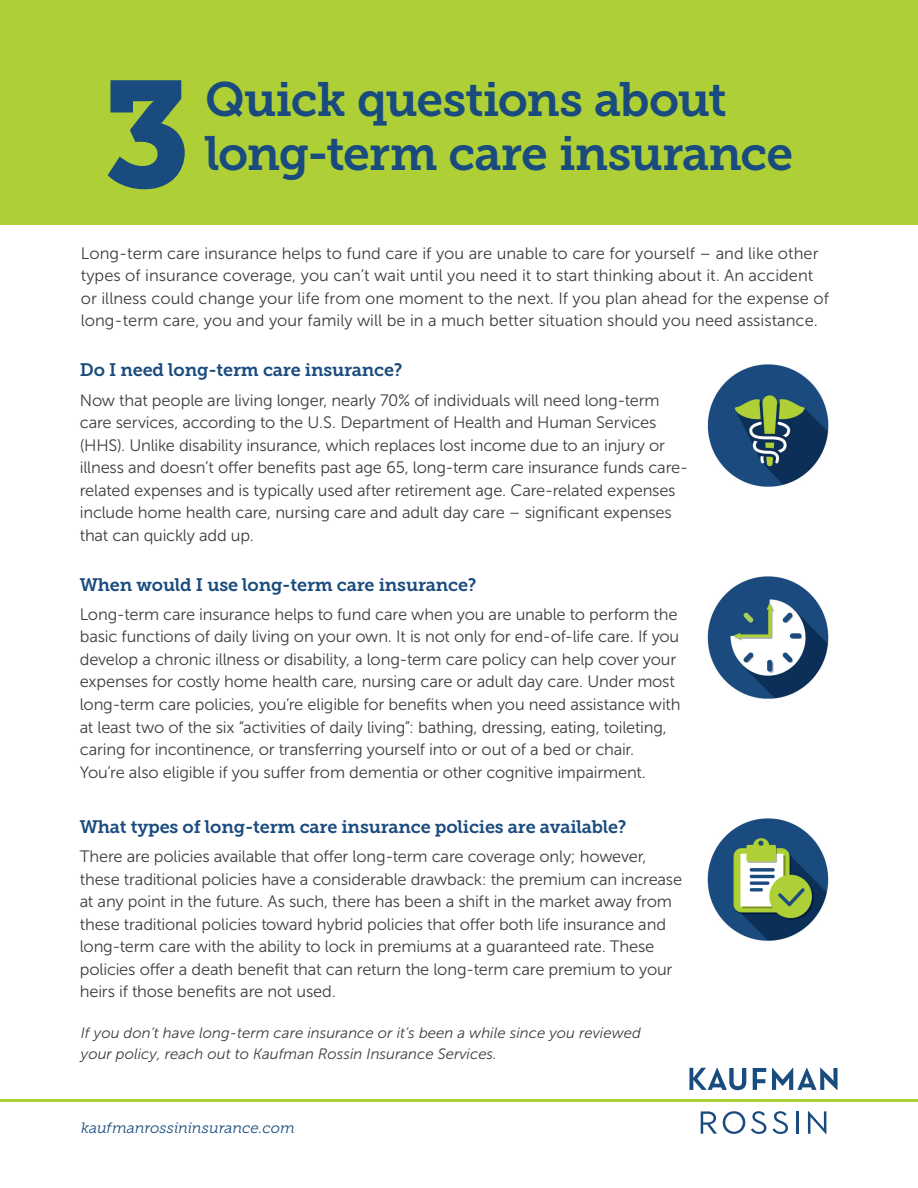
<style>
.page{position:relative;width:918px;height:1188px;background:#fff}
.page>*{position:absolute;margin:0;border:0;box-sizing:border-box;transform-origin:0 0}
.t1{font:150px "Museo Slab 900";color:#1a4b7e}
.t2{font:48px/54px "Museo Slab 700";letter-spacing:-.02em;color:#1a4b7e}
.t3{font:18px "Museo Slab 700";letter-spacing:-.01em;color:#1a4b7e}
.t4{font:16.5px/22.5px "Museo Sans 300";letter-spacing:-.01em;color:#3e3e3f}
.t5{font:italic 15px/21px "Museo Sans 300";color:#3e3e3f}
.t6{font:italic 15px "Museo Slab 300";letter-spacing:-.005em;color:#1a4b7e}
</style>
<div class="page">
<div style="left:0;top:0;width:918px;height:225px;background:#aed036"></div>
<hr style="left:0;top:1100px;width:918px;height:2px;background:#aed036">
<img style="left:707px;top:364px;width:122px;height:123px">
<img style="left:707px;top:576px;width:122px;height:123px">
<img style="left:707px;top:818px;width:122px;height:123px">
<svg style="left:723px;top:1111px;width:22px;height:23px"></svg>
<svg style="left:701px;top:1111px;width:16px;height:23px"></svg>
<svg style="left:689px;top:1068px;width:57px;height:22px"></svg>
<svg style="left:753px;top:1068px;width:13px;height:22px"></svg>
<svg style="left:772px;top:1068px;width:66px;height:22px"></svg>
<svg style="left:751px;top:1111px;width:15px;height:23px"></svg>
<svg style="left:772px;top:1111px;width:16px;height:23px"></svg>
<hr style="left:796px;top:1111px;width:3px;height:23px;background:#1a4b7e">
<svg style="left:808px;top:1111px;width:18px;height:23px"></svg>
<h1 class="t1" style="left:103px;top:48px;width:90px">3</h1>
<h2 class="t2" style="left:205px;top:73px;width:590px">Quick questions about long-term care insurance</h2>
<p class="t4" style="left:81px;top:242px;width:750px">Long-term care insurance helps to fund care if you are unable to care for yourself – and like other types of insurance coverage, you can’t wait until you need it to start thinking about it. An accident or illness could change your life from one moment to the next. If you plan ahead for the expense of long-term care, you and your family will be in a much better situation should you need assistance.</p>
<p class="t3" style="left:80px;top:360px;width:324px">Do I need long-term care insurance?</p>
<p class="t4" style="left:80px;top:389px;width:610px">Now that people are living longer, nearly 70% of individuals will need long-term care services, according to the U.S. Department of Health and Human Services (HHS). Unlike disability insurance, which replaces lost income due to an injury or illness and doesn’t offer benefits past age 65, long-term care insurance funds care&shy;related expenses and is typically used after retirement age. Care-related expenses include home health care, nursing care and adult day care – significant expenses that can quickly add up.</p>
<p class="t3" style="left:80px;top:574px;width:398px">When would I use long-term care insurance?</p>
<p class="t4" style="left:80px;top:603px;width:602px">Long-term care insurance helps to fund care when you are unable to perform the basic functions of daily living on your own. It is not only for end-of-life care. If you develop a chronic illness or disability, a long-term care policy can help cover your expenses for costly home health care, nursing care or adult day care. Under most long-term care policies, you’re eligible for benefits when you need assistance with at least two of the six “activities of daily living”: bathing, dressing, eating, toileting, caring for incontinence, or transferring yourself into or out of a bed or chair.<br>You’re also eligible if you suffer from dementia or other cognitive impairment.</p>
<p class="t3" style="left:80px;top:816px;width:548px">What types of long-term care insurance policies are available?</p>
<p class="t4" style="left:80px;top:845px;width:604px">There are policies available that offer long-term care coverage only; however, these traditional policies have a considerable drawback: the premium can increase at any point in the future. As such, there has been a shift in the market away from these traditional policies toward hybrid policies that offer both life insurance and long-term care with the ability to lock in premiums at a guaranteed rate. These policies offer a death benefit that can return the long-term care premium to your heirs if those benefits are not used.</p>
<p class="t5" style="left:81px;top:1022px;width:562px">If you don’t have long-term care insurance or it’s been a while since you reviewed your policy, reach out to Kaufman Rossin Insurance Services.</p>
<p class="t6" style="left:81px;top:1120px;width:215px">kaufmanrossininsurance.com</p>
</div>
